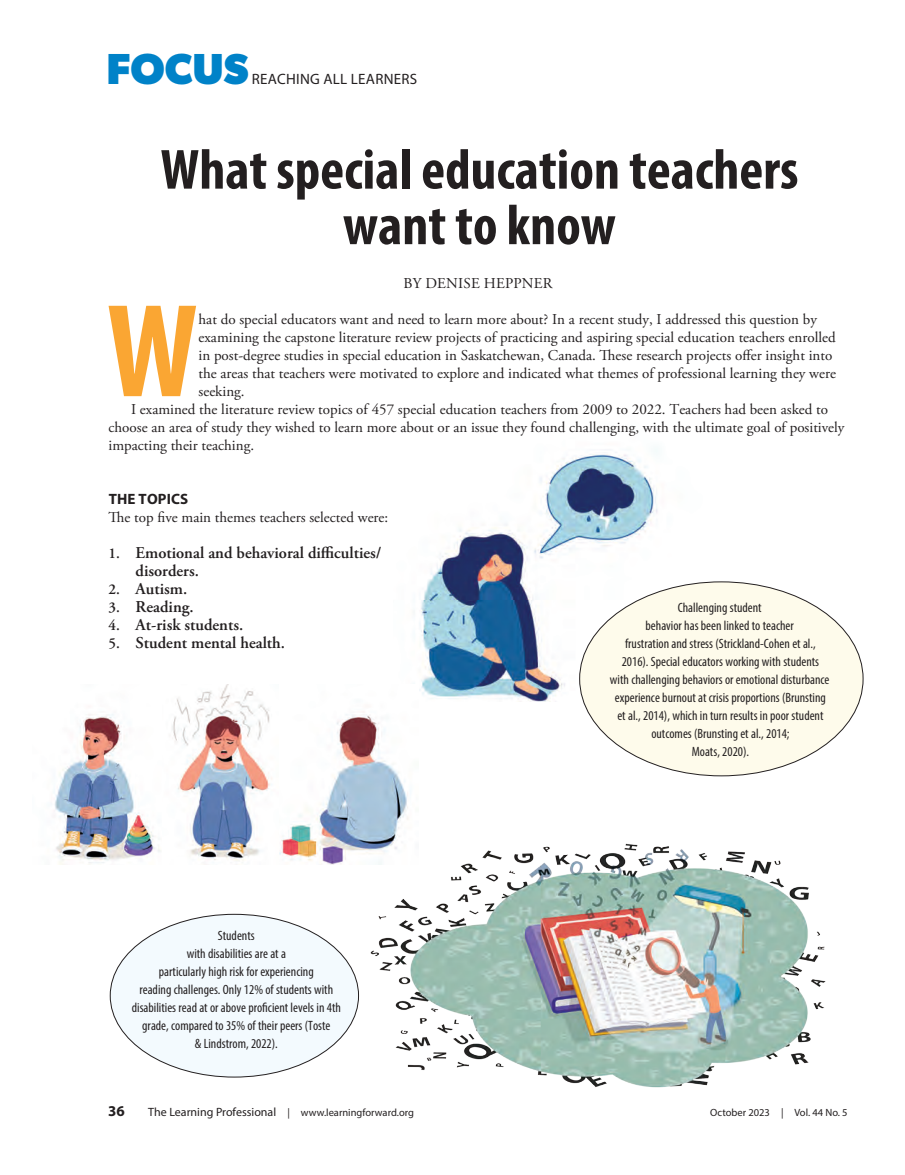
<style>
.page{position:relative;width:905px;height:1175px;background:#fff}
.page>*{position:absolute;margin:0;border:0;box-sizing:border-box;transform-origin:0 0}
.body{font:700 condensed 133.95px "Myriad Pro";color:#faa633}
.headline{font:700 condensed 57px/55.5px "Myriad Pro";color:#231f20;text-align:center}
.t1{font:700 43.5px "Gibson";color:#0082c8}
.t2{font:600 16.5px/18px "Adobe Garamond Pro";color:#231f20}
.body-2{font:15px/18px "Adobe Garamond Pro";color:#231f20}
.t3{font:15px "Myriad Pro";letter-spacing:.02em;color:#231f20}
.byline{font:15px "Adobe Garamond Pro";letter-spacing:.015em;color:#231f20}
.subhead{font:700 15px "Myriad Pro";letter-spacing:.01em;color:#231f20}
.box{font:condensed 13.5px/18px "Myriad Pro";color:#231f20;text-align:center}
.t4{font:10.5px "Myriad Pro";color:#231f20}
.s1{font-size:15px}
.s2{font-size:12px}
</style>
<div class="page">
<div style="left:110px;top:914px;width:248px;height:163px;background:#f3fafe;border-radius:50%"></div>
<img style="left:54px;top:714px;width:106px;height:150px">
<img style="left:419px;top:449px;width:277px;height:252px">
<img style="left:356px;top:843px;width:470px;height:245px">
<div style="left:579px;top:582px;width:284px;height:194px;background:#fefbeb;border-radius:50%"></div>
<img style="left:172px;top:684px;width:246px;height:180px">
<p class="t1" style="left:106px;top:43px;width:144px">FOCUS</p>
<p class="t3" style="left:252px;top:70px;width:167px">REACHING ALL LEARNERS</p>
<p class="headline" style="left:160px;top:141px;width:639px">What special education teachers want to know</p>
<p class="byline" style="left:403px;top:274px;width:150px">BY DENISE HEPPNER</p>
<p class="body" style="left:107px;top:268px;width:92px">W</p>
<p class="body-2" style="left:198px;top:311px;width:639px">hat do special educators want and need to learn more about? In a recent study, I addressed this question by examining the capstone literature review projects of practicing and aspiring special education teachers enrolled in post-degree studies in special education in Saskatchewan, Canada. These research projects offer insight into the areas that teachers were motivated to explore and indicated what themes of professional learning they were seeking.</p>
<p class="body-2" style="left:109px;top:401px;width:737px;text-indent:22px">I examined the literature review topics of 457 special education teachers from 2009 to 2022. Teachers had been asked to choose an area of study they wished to learn more about or an issue they found challenging, with the ultimate goal of positively impacting their teaching.</p>
<p class="subhead" style="left:109px;top:489px;width:81px">THE TOPICS</p>
<p class="body-2" style="left:109px;top:509px;width:281px">The top five main themes teachers selected were:</p>
<p class="t2" style="left:136px;top:544px;width:247px;text-indent:-27px"><span class="s1">1.</span> Emotional and behavioral difficulties/ disorders.</p>
<p class="t2" style="left:109px;top:580px;width:80px"><span class="s1">2.</span> Autism.</p>
<p class="t2" style="left:109px;top:598px;width:87px"><span class="s1">3.</span> Reading.</p>
<p class="t2" style="left:109px;top:616px;width:136px"><span class="s1">4.</span> At-risk students.</p>
<p class="t2" style="left:109px;top:634px;width:178px"><span class="s1">5.</span> Student mental health.</p>
<p class="box" style="left:132px;top:926px;width:211px">Students<br>with disabilities are at a<br>particularly high risk for experiencing<br>reading challenges. Only 12% of students with disabilities read at or above proficient levels in 4th grade, compared to 35% of their peers (Toste<br>&amp; Lindstrom, 2022).</p>
<p class="box" style="left:610px;top:598px;width:221px">Challenging student<br>behavior has been linked to teacher<br>frustration and stress (Strickland-Cohen et al., 2016). Special educators working with students with challenging behaviors or emotional disturbance experience burnout at crisis proportions (Brunsting et al., 2014), which in turn results in poor student outcomes (Brunsting et al., 2014;<br>Moats, 2020).</p>
<p class="subhead" style="left:108px;top:1101px;width:18px">36</p>
<p class="t4" style="left:148px;top:1106px;width:267px"><span class="s2">The Learning Professional</span> | www.learningforward.org</p>
<p class="t4" style="left:710px;top:1106px;width:139px">October 2023 | Vol. 44 No. 5</p>
</div>
